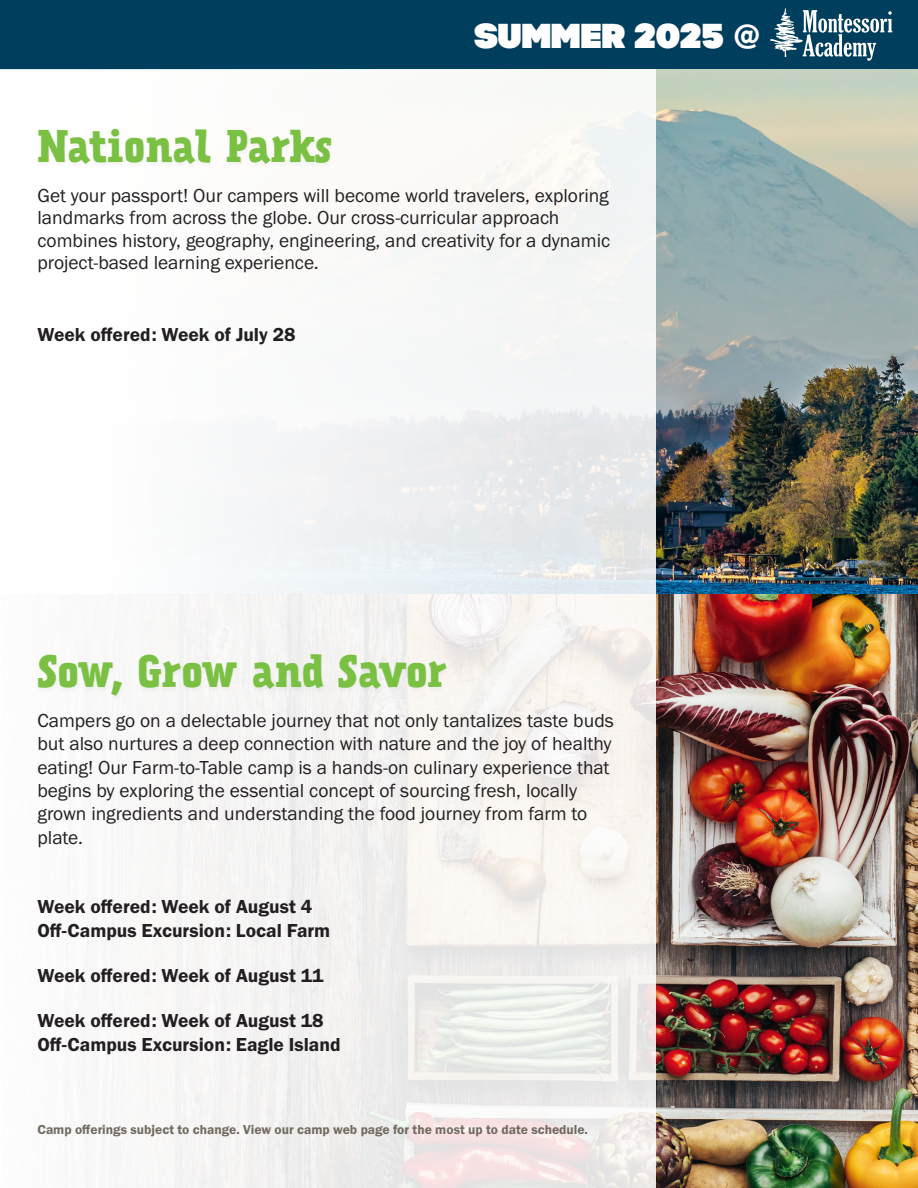
<style>
.page{position:relative;width:918px;height:1188px;background:#fff}
.page>*{position:absolute;margin:0;border:0;box-sizing:border-box;transform-origin:0 0}
.t1{font:700 40.5px "Prater Serif";color:#7ac143}
.t2{font:34.5px "Code Pro Black";letter-spacing:.005em;color:#fff}
.t3{font:19.5px/23.4px "Franklin Gothic URW Boo";color:#231f20}
.t4{font:19.5px "Franklin Gothic URW Dem";color:#231f20}
.t5{font:13.5px "Franklin Gothic URW Dem";color:#716a5f}
.s1{font-family:"Franklin Gothic URW Dem"}
</style>
<div class="page">
<div style="left:0;top:0;width:918px;height:69px;background:#003e5e"></div>
<svg style="left:770px;top:8px;width:122px;height:53px"></svg>
<img style="left:656px;top:69px;width:262px;height:525px">
<div style="left:0;top:69px;width:656px;height:525px;background:linear-gradient(to right,#fff,#edefef)"></div>
<div style="left:36px;top:129px;width:299px;height:41px;background:#fbfaf9"></div>
<img style="left:656px;top:594px;width:262px;height:594px">
<svg style="left:145px;top:594px;width:511px;height:594px;fill:#f5f3f1"></svg>
<div style="left:36px;top:654px;width:414px;height:47px;background:#f4f3f2"></div>
<p class="t1" style="left:38px;top:119px;width:297px">National Parks</p>
<h2 class="t2" style="left:475px;top:15px;width:286px">SUMMER 2025 <span class="s1">@</span></h2>
<p class="t3" style="left:38px;top:184px;width:574px;line-height:22.5px">Get your passport! Our campers will become world travelers, exploring landmarks from across the globe. Our cross-curricular approach combines history, geography, engineering, and creativity for a dynamic project-based learning experience.</p>
<p class="t4" style="left:38px;top:323px;width:260px">Week offered: Week of July 28</p>
<p class="t1" style="left:38px;top:644px;width:411px">Sow, Grow and Savor</p>
<p class="t3" style="left:38px;top:708px;width:578px">Campers go on a delectable journey that not only tantalizes taste buds but also nurtures a deep connection with nature and the joy of healthy eating! Our Farm-to-Table camp is a hands-on culinary experience that begins by exploring the essential concept of sourcing fresh, locally grown ingredients and understanding the food journey from farm to plate.</p>
<p class="t4" style="left:38px;top:895px;width:276px">Week offered: Week of August 4</p>
<p class="t4" style="left:38px;top:919px;width:294px">Off-Campus Excursion: Local Farm</p>
<p class="t4" style="left:38px;top:964px;width:288px">Week offered: Week of August 11</p>
<p class="t4" style="left:38px;top:1009px;width:288px">Week offered: Week of August 18</p>
<p class="t4" style="left:38px;top:1033px;width:305px">Off-Campus Excursion: Eagle Island</p>
<p class="t5" style="left:38px;top:1122px;width:552px">Camp offerings subject to change. View our camp web page for the most up to date schedule.</p>
</div>
